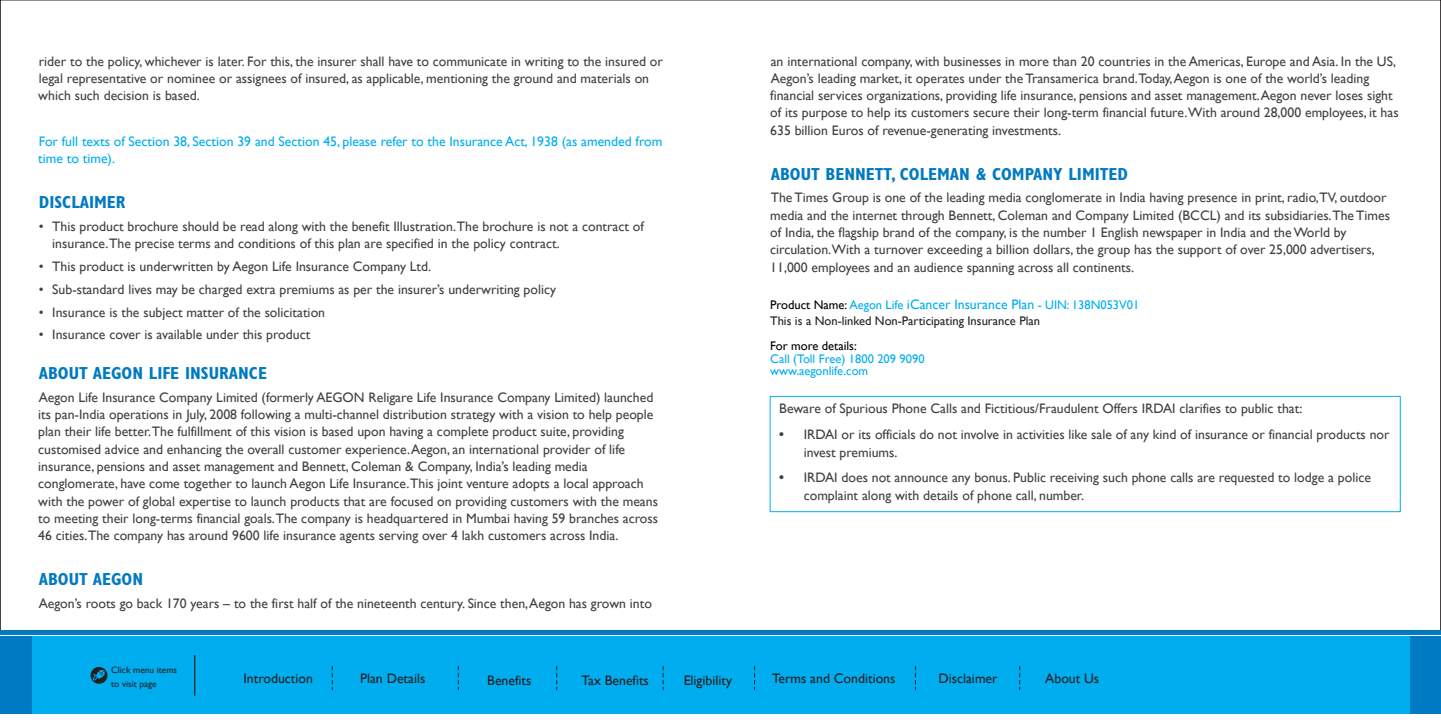
<style>
.page{position:relative;width:1441px;height:720px;background:#fff}
.page>*{position:absolute;margin:0;border:0;box-sizing:border-box;transform-origin:0 0}
.t1{font:700 condensed 17.5px "Gill Sans Std";color:#007ac2}
.t2{font:13.75px/17.4px "Gill Sans";color:#414042}
.t3{font:13.75px/17.4px "Gill Sans";color:#00aeef}
.t4{font:13.75px "Gill Sans";color:#231f20}
.t5{font:12.5px/16.5px "Gill Sans";color:#231f20}
.t6{font:12.5px/12.5px "Gill Sans";color:#00aeef}
.t7{font:12.5px "Gill Sans";color:#000}
.t8{font:9.38px/14.5px "Gill Sans";color:#231f20}
.s1{color:#fff}
.s2{color:#000}
.s3{color:#00aeef}
.s4{font-size:13.75px;color:#00aeef}
.s5{font-family:"Gill Sans Std";font-weight:700;font-stretch:condensed}
</style>
<div class="page">
<div style="left:0;top:631px;width:1440px;height:89px;background:linear-gradient(to right,#fff,#fff)"></div>
<div style="left:0;top:637px;width:1440px;height:77px;background:#007ac2"></div>
<div style="left:32px;top:637px;width:1377px;height:77px;background:#00aeef"></div>
<hr style="left:0;top:630px;width:1440px;height:4px;background:#007ac2">
<svg style="left:91px;top:667px;width:16px;height:17px"></svg>
<hr style="left:194px;top:655px;width:1px;height:41px;background:#231f20">
<div style="left:770px;top:396px;width:630px;height:116px;border:1px solid #00aeef"></div>
<svg style="left:332px;top:666px;width:1px;height:24px"></svg>
<svg style="left:458px;top:666px;width:1px;height:24px"></svg>
<svg style="left:556px;top:666px;width:1px;height:24px"></svg>
<svg style="left:1019px;top:666px;width:1px;height:24px"></svg>
<svg style="left:754px;top:666px;width:1px;height:24px"></svg>
<svg style="left:663px;top:666px;width:1px;height:24px"></svg>
<svg style="left:915px;top:666px;width:1px;height:24px"></svg>
<p class="t2" style="left:38px;top:52px;width:626px">rider to the policy, whichever is later. For this, the insurer shall have to communicate in writing to the insured or legal representative or nominee or assignees of insured, as applicable, mentioning the ground and materials on which such decision is based.</p>
<p class="t3" style="left:38px;top:133px;width:625px">For full texts of Section 38, Section 39 and Section 45, please refer to the Insurance Act, 1938 (as amended from time to time).</p>
<p class="t1" style="left:39px;top:192px;width:88px">DISCLAIMER</p>
<p class="t2" style="left:39px;top:218px;width:607px">•<span class="s1">..</span>This product brochure should be read along with the benefit Illustration.The brochure is not a contract of <span class="s1">...</span> insurance.The precise terms and conditions of this plan are specified in the policy contract.</p>
<p class="t2" style="left:39px;top:258px;width:394px">• This product is underwritten by Aegon Life Insurance Company Ltd.</p>
<p class="t2" style="left:39px;top:281px;width:519px">• Sub-standard lives may be charged extra premiums as per the insurer’s underwriting policy</p>
<p class="t2" style="left:39px;top:304px;width:288px">• Insurance is the subject matter of the solicitation</p>
<p class="t2" style="left:39px;top:326px;width:273px">• Insurance cover is available under this product</p>
<p class="t1" style="left:39px;top:362px;width:230px">ABOUT AEGON LIFE INSURANCE</p>
<p class="t2" style="left:38px;top:389px;width:621px">Aegon Life Insurance Company Limited (formerly AEGON Religare Life Insurance Company Limited) launched its pan-India operations in July, 2008 following a multi-channel distribution strategy with a vision to help people plan their life better.The fulfillment of this vision is based upon having a complete product suite, providing customised advice and enhancing the overall customer experience. Aegon, an international provider of life insurance, pensions and asset management and Bennett, Coleman &amp; Company, India’s leading media conglomerate, have come together to launch Aegon Life Insurance.This joint venture adopts a local approach with the power of global expertise to launch products that are focused on providing customers with the means to meeting their long-terms financial goals.The company is headquartered in Mumbai having 59 branches across 46 cities.The company has around 9600 life insurance agents serving over 4 lakh customers across India.</p>
<p class="t1" style="left:39px;top:569px;width:106px">ABOUT AEGON</p>
<p class="t2" style="left:39px;top:595px;width:615px">Aegon’s roots go back 170 years – to the first half of the nineteenth century. Since then, Aegon has grown into</p>
<p class="t2" style="left:770px;top:52px;width:630px">an international company, with businesses in more than 20 countries in the Americas, Europe and Asia. In the US, Aegon’s leading market, it operates under the Transamerica brand.Today, Aegon is one of the world’s leading financial services organizations, providing life insurance, pensions and asset management. Aegon never loses sight of its purpose to help its customers secure their long-term financial future.With around 28,000 employees, it has 635 billion Euros of revenue-generating investments.</p>
<p class="t1" style="left:771px;top:163px;width:359px">ABOUT BENNETT, COLEMAN &amp; COMPANY LIMITED</p>
<p class="t2" style="left:770px;top:189px;width:621px">The Times Group is one of the leading media conglomerate in India having presence in print, radio,TV, outdoor media and the internet through Bennett, Coleman and Company Limited (BCCL) and its subsidiaries.The Times of India, the flagship brand of the company, is the number 1 English newspaper in India and the World by circulation.With a turnover exceeding a billion dollars, the group has the support of over 25,000 advertisers, 11,000 employees and an audience spanning across all continents.</p>
<p class="t5" style="left:770px;top:297px;width:371px"><span class="s2">Product Name:</span> <span class="s3">Aegon Life</span> <span class="s4">iCancer Insurance Plan</span> <span class="s3">- UIN: 138N053V01<br></span>This is a Non-linked Non-Participating Insurance Plan</p>
<p class="t7" style="left:770px;top:339px;width:88px">For more details:</p>
<p class="t6" style="left:770px;top:353px;width:156px">Call (Toll Free) 1800 209 9090 www.aegonlife.com</p>
<p class="t2" style="left:779px;top:400px;width:525px">Beware of Spurious Phone Calls and Fictitious/Fraudulent Offers IRDAI clarifies to public that:</p>
<p class="t2" style="left:804px;top:426px;width:587px;text-indent:-24px"><span class="s5">•</span> IRDAI or its officials do not involve in activities like sale of any kind of insurance or financial products nor invest premiums.</p>
<p class="t2" style="left:804px;top:469px;width:569px;text-indent:-24px"><span class="s5">•</span> IRDAI does not announce any bonus. Public receiving such phone calls are requested to lodge a police complaint along with details of phone call, number.</p>
<p class="t8" style="left:111px;top:663px;width:68px">Click menu items to visit page</p>
<p class="t4" style="left:243px;top:671px;width:71px">Introduction</p>
<p class="t4" style="left:360px;top:671px;width:67px">Plan Details</p>
<p class="t4" style="left:487px;top:672px;width:46px">Benefits</p>
<p class="t4" style="left:582px;top:672px;width:69px">Tax Benefits</p>
<p class="t4" style="left:684px;top:672px;width:50px">Eligibility</p>
<p class="t4" style="left:772px;top:671px;width:125px">Terms and Conditions</p>
<p class="t4" style="left:938px;top:671px;width:61px">Disclaimer</p>
<p class="t4" style="left:1045px;top:671px;width:55px">About Us</p>
</div>
